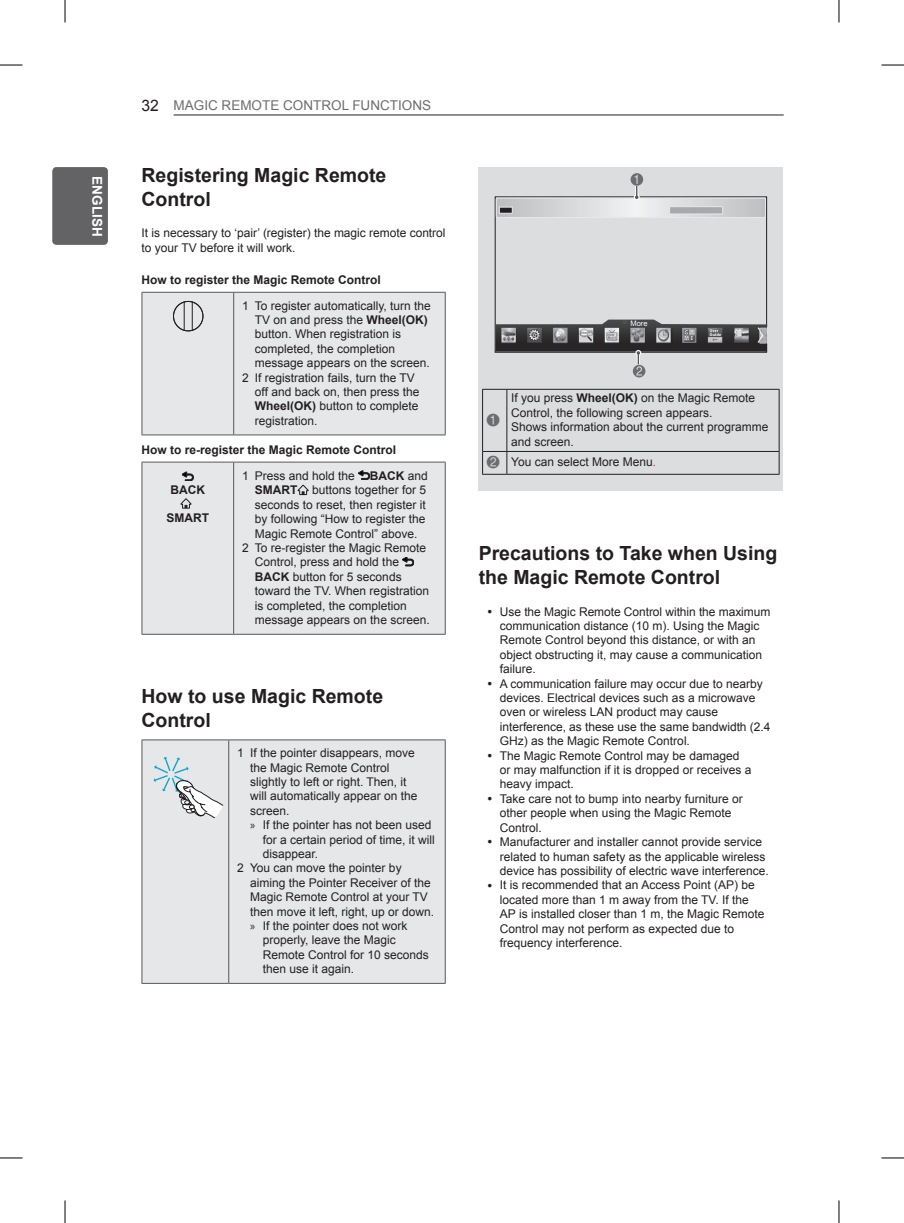
<style>
.page{position:relative;width:904px;height:1223px;background:#fff}
.page>*{position:absolute;margin:0;border:0;box-sizing:border-box;transform-origin:0 0}
.t1{font:700 19.5px/24px "Arial";color:#231f20}
.t2{font:16.5px "Bubbles";color:#6c6d70}
.t3{font:15.75px "Arial";color:#231f20}
.t4{font:13.5px "Arial";color:#6c6d70}
.t5{font:700 13.5px "Arial";color:#fff}
.t6{font:700 13.5px "Bryant LG";color:#fff}
.t7{font:12px/14.4px "Arial";color:#231f20}
.t8{font:700 12px "Arial";color:#231f20}
.t9{font:7.5px "Arial";color:#fff}
.t10{font:700 6.6px "Arial";color:#231f20}
.s1{font-weight:700}
.s2{font-family:"Myriad Pro"}
.s3{font-family:"Bubbles";font-size:16.5px;color:#6c6d70}
.s4{color:#c8205d}
</style>
<div class="page">
<div style="left:52px;top:167px;width:56px;height:78px;background:#636366;border-radius:4px"></div>
<hr style="left:174px;top:115px;width:610px;height:1px;background:#231f20">
<hr style="left:234px;top:292px;width:212px;height:1px;background:#57585a">
<hr style="left:445px;top:293px;width:1px;height:141px;background:#57585a">
<hr style="left:234px;top:434px;width:212px;height:1px;background:#57585a">
<div style="left:142px;top:292px;width:303px;height:143px;background:#e6e7e9"></div>
<div style="left:143px;top:463px;width:302px;height:171px;background:#e6e7e9"></div>
<hr style="left:142px;top:462px;width:1px;height:172px;background:#57585a">
<hr style="left:142px;top:462px;width:92px;height:1px;background:#57585a">
<hr style="left:233px;top:462px;width:1px;height:172px;background:#57585a">
<hr style="left:234px;top:462px;width:212px;height:1px;background:#57585a">
<hr style="left:445px;top:462px;width:1px;height:172px;background:#57585a">
<hr style="left:142px;top:634px;width:92px;height:1px;background:#57585a">
<hr style="left:234px;top:634px;width:212px;height:1px;background:#57585a">
<svg style="left:182px;top:472px;width:12px;height:9px"></svg>
<svg style="left:180px;top:498px;width:12px;height:11px"></svg>
<svg style="left:358px;top:471px;width:12px;height:9px"></svg>
<svg style="left:297px;top:485px;width:12px;height:10px"></svg>
<svg style="left:402px;top:557px;width:12px;height:9px"></svg>
<div style="left:143px;top:740px;width:302px;height:243px;background:#e6e7e9"></div>
<hr style="left:142px;top:740px;width:1px;height:243px;background:#57585a">
<hr style="left:142px;top:739px;width:87px;height:1px;background:#57585a">
<hr style="left:228px;top:740px;width:1px;height:243px;background:#57585a">
<hr style="left:229px;top:739px;width:217px;height:1px;background:#57585a">
<hr style="left:445px;top:740px;width:1px;height:243px;background:#57585a">
<hr style="left:142px;top:983px;width:87px;height:1px;background:#57585a">
<hr style="left:229px;top:983px;width:217px;height:1px;background:#57585a">
<svg style="left:154px;top:757px;width:72px;height:65px;background:#d6dbde"></svg>
<div style="left:479px;top:168px;width:304px;height:323px;background:#dcdddf"></div>
<svg style="left:482px;top:389px;width:25px;height:1px"></svg>
<hr style="left:482px;top:390px;width:1px;height:61px;background:#231f20">
<hr style="left:507px;top:389px;width:272px;height:1px;background:#231f20">
<hr style="left:506px;top:390px;width:1px;height:61px;background:#231f20">
<hr style="left:779px;top:390px;width:1px;height:61px;background:#231f20">
<hr style="left:507px;top:451px;width:272px;height:1px;background:#231f20">
<svg style="left:779px;top:452px;width:1px;height:22px"></svg>
<svg style="left:482px;top:451px;width:25px;height:24px"></svg>
<hr style="left:507px;top:474px;width:272px;height:1px;background:#231f20">
<img style="left:495px;top:320px;width:272px;height:32px">
<svg style="left:759px;top:324px;width:9px;height:28px"></svg>
<svg style="left:633px;top:350px;width:12px;height:27px"></svg>
<svg style="left:495px;top:173px;width:271px;height:45px"></svg>
<svg style="left:0;top:65px;width:22px;height:1px"></svg>
<svg style="left:881px;top:65px;width:23px;height:1px"></svg>
<svg style="left:0;top:1158px;width:22px;height:1px"></svg>
<svg style="left:881px;top:1158px;width:23px;height:1px"></svg>
<svg style="left:65px;top:0;width:1px;height:23px"></svg>
<svg style="left:65px;top:1200px;width:1px;height:23px"></svg>
<svg style="left:839px;top:0;width:1px;height:23px"></svg>
<svg style="left:839px;top:1200px;width:1px;height:23px"></svg>
<p class="t5" style="left:106px;top:176px;width:62px;rotate:90deg">ENGLISH</p>
<p class="t6" style="left:105px;top:192px;width:29px;rotate:90deg">ENG</p>
<h3 class="t3" style="left:142px;top:95px;width:19px">32</h3>
<p class="t4" style="left:174px;top:97px;width:259px">MAGIC REMOTE CONTROL FUNCTIONS</p>
<h1 class="t1" style="left:142px;top:164px;width:246px">Registering Magic Remote<br>Control</h1>
<p class="t7" style="left:142px;top:226px;width:305px">It is necessary to ‘pair’ (register) the magic remote control to your TV before it will work.</p>
<p class="t8" style="left:142px;top:272px;width:241px">How to register the Magic Remote Control</p>
<p class="t10" style="left:157px;top:276px;width:20px">BACK</p>
<p class="t10" style="left:202px;top:276px;width:21px">HOME</p>
<p class="t7" style="left:242px;top:298px;width:190px">1 To register automatically, turn the</p>
<p class="t7" style="left:255px;top:313px;width:174px">TV on and press the <span class="s1">Wheel(OK)</span></p>
<p class="t7" style="left:255px;top:327px;width:148px">button. When registration is</p>
<p class="t7" style="left:255px;top:341px;width:142px">completed, the completion</p>
<p class="t7" style="left:255px;top:356px;width:176px">message appears on the screen.</p>
<p class="t7" style="left:242px;top:370px;width:174px">2 If registration fails, turn the TV</p>
<p class="t7" style="left:255px;top:385px;width:166px">off and back on, then press the</p>
<p class="t7" style="left:255px;top:399px;width:165px"><span class="s1">Wheel(OK)</span> button to complete</p>
<p class="t7" style="left:255px;top:413px;width:64px">registration.</p>
<p class="t8" style="left:142px;top:442px;width:256px">How to re-register the Magic Remote Control</p>
<p class="t8" style="left:170px;top:481px;width:36px">BACK</p>
<p class="t8" style="left:166px;top:510px;width:44px">SMART</p>
<p class="t7" style="left:242px;top:469px;width:187px">1 Press and hold the <span class="s1">BACK</span> and</p>
<p class="t7" style="left:255px;top:483px;width:173px"><span class="s1">SMART</span> buttons together for 5</p>
<p class="t7" style="left:255px;top:497px;width:172px">seconds to reset, then register it</p>
<p class="t7" style="left:255px;top:512px;width:172px">by following “How to register the</p>
<p class="t7" style="left:255px;top:526px;width:164px">Magic Remote Control” above.</p>
<p class="t7" style="left:242px;top:541px;width:186px">2 To re-register the Magic Remote</p>
<p class="t7" style="left:255px;top:555px;width:146px">Control, press and hold the</p>
<p class="t7" style="left:255px;top:569px;width:148px"><span class="s1">BACK</span> button for 5 seconds</p>
<p class="t7" style="left:255px;top:584px;width:176px">toward the TV. When registration</p>
<p class="t7" style="left:255px;top:598px;width:154px">is completed, the completion</p>
<p class="t7" style="left:255px;top:613px;width:176px">message appears on the screen.</p>
<h1 class="t1" style="left:142px;top:685px;width:243px">How to use Magic Remote<br>Control</h1>
<p class="t7" style="left:237px;top:746px;width:179px">1 If the pointer disappears, move</p>
<p class="t7" style="left:250px;top:760px;width:141px">the Magic Remote Control</p>
<p class="t7" style="left:250px;top:775px;width:158px">slightly to left or right. Then, it</p>
<p class="t7" style="left:250px;top:789px;width:169px">will automatically appear on the</p>
<p class="t7" style="left:250px;top:803px;width:41px">screen.</p>
<p class="t7" style="left:250px;top:818px;width:183px"><span class="s2">»</span> If the pointer has not been used</p>
<p class="t7" style="left:263px;top:832px;width:174px">for a certain period of time, it will</p>
<p class="t7" style="left:263px;top:847px;width:57px">disappear.</p>
<p class="t7" style="left:237px;top:861px;width:166px">2 You can move the pointer by</p>
<p class="t7" style="left:250px;top:875px;width:182px">aiming the Pointer Receiver of the</p>
<p class="t7" style="left:250px;top:890px;width:179px">Magic Remote Control at your TV</p>
<p class="t7" style="left:250px;top:904px;width:186px">then move it left, right, up or down.</p>
<p class="t7" style="left:250px;top:919px;width:159px"><span class="s2">»</span> If the pointer does not work</p>
<p class="t7" style="left:263px;top:933px;width:135px">properly, leave the Magic</p>
<p class="t7" style="left:263px;top:947px;width:168px">Remote Control for 10 seconds</p>
<p class="t7" style="left:263px;top:962px;width:93px">then use it again.</p>
<p class="t9" style="left:630px;top:318px;width:19px">More</p>
<p class="t7" style="left:511px;top:391px;width:259px">If you press <span class="s1">Wheel(OK)</span> on the Magic Remote Control, the following screen appears.<br>Shows information about the current programme and screen.</p>
<p class="t7" style="left:487px;top:455px;width:171px"><span class="s3">2</span> You can select More Menu<span class="s4">.</span></p>
<h2 class="t2" style="left:487px;top:410px;width:15px">1</h2>
<h1 class="t1" style="left:479px;top:542px;width:300px">Precautions to Take when Using the Magic Remote Control</h1>
<p class="t7" style="left:500px;top:604px;width:272px">Use the Magic Remote Control within the maximum communication distance (10 m). Using the Magic Remote Control beyond this distance, or with an object obstructing it, may cause a communication failure.<br>A communication failure may occur due to nearby devices. Electrical devices such as a microwave oven or wireless LAN product may cause interference, as these use the same bandwidth (2.4<br>GHz) as the Magic Remote Control.<br>The Magic Remote Control may be damaged<br>or may malfunction if it is dropped or receives a heavy impact.<br>Take care not to bump into nearby furniture or other people when using the Magic Remote Control.<br>Manufacturer and installer cannot provide service related to human safety as the applicable wireless device has possibility of electric wave interference.<br>It is recommended that an Access Point (AP) be located more than 1 m away from the TV. If the<br>AP is installed closer than 1 m, the Magic Remote Control may not perform as expected due to frequency interference.</p>
</div>
